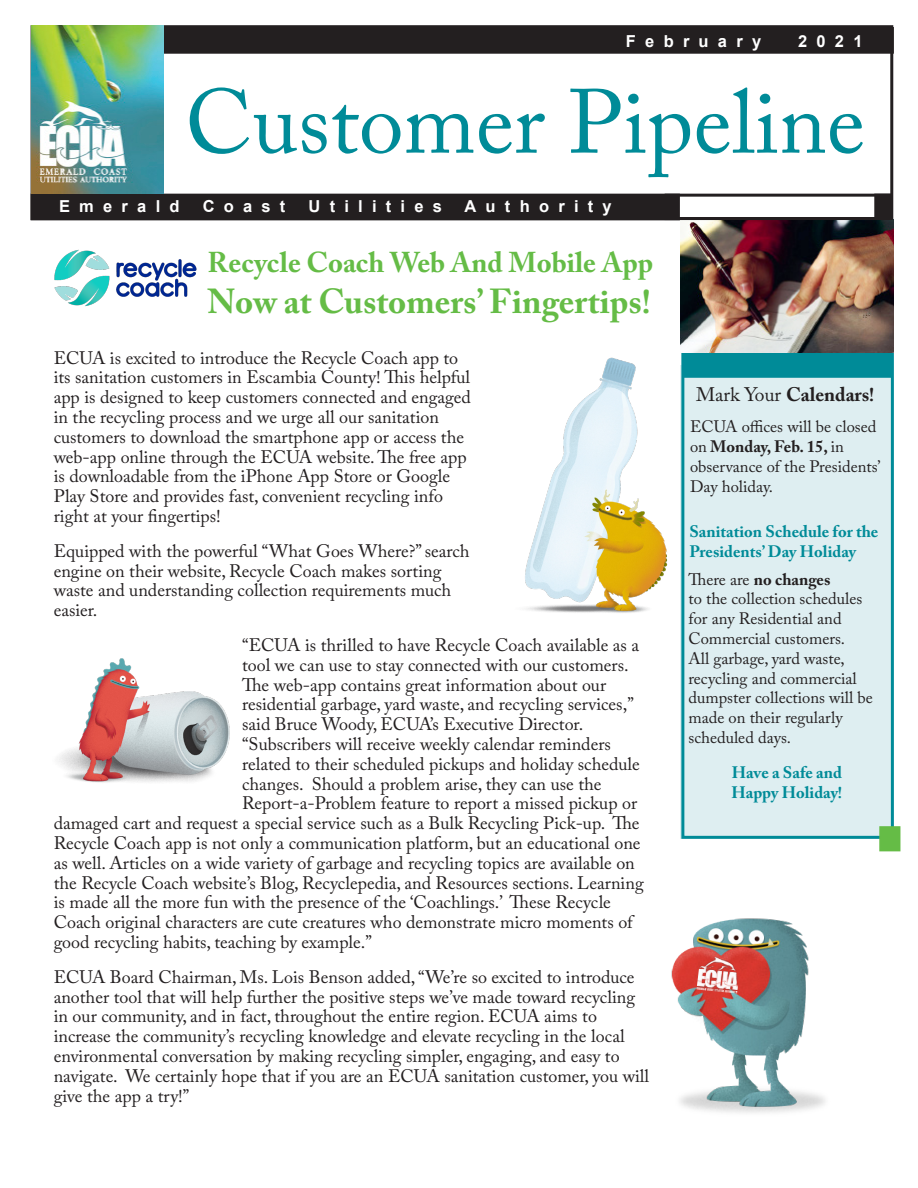
<style>
.page{position:relative;width:918px;height:1188px;background:#fff}
.page>*{position:absolute;margin:0;border:0;box-sizing:border-box;transform-origin:0 0}
.t1{font:90px "Adobe Caslon Pro";color:#008b98}
.t2{font:700 34.5px "Adobe Caslon Pro";color:#65bc46}
.t3{font:700 28.5px "Adobe Caslon Pro";color:#65bc46}
.t4{font:700 19.5px "Adobe Caslon Pro";color:#231f20}
.t5{font:18px/19.8px "Adobe Caslon Pro";color:#231f20}
.t6{font:16.5px/19.8px "Adobe Caslon Pro";color:#231f20}
.t7{font:700 16.5px/19.8px "Adobe Caslon Pro";color:#008b98}
.t8{font:700 16.5px "Arial";letter-spacing:.56em;color:#fff}
.s1{font-weight:400}
.s2{font-weight:700}
</style>
<div class="page">
<div style="left:680px;top:365px;width:210px;height:474px;background:#deeef1"></div>
<div style="left:681px;top:293px;width:213px;height:546px;border:3px solid #008b98"></div>
<div style="left:32px;top:195px;width:646px;height:24px;background:#231f20"></div>
<div style="left:31px;top:194px;width:649px;height:26px;border:3px solid #231f20"></div>
<div style="left:164px;top:28px;width:728px;height:24px;background:#231f20"></div>
<div style="left:162px;top:27px;width:732px;height:27px;border:3px solid #231f20"></div>
<div style="left:879px;top:826px;width:21px;height:25px;background:#65bc46;border:2px solid #65bc46"></div>
<div style="left:683px;top:353px;width:210px;height:25px;background:#008b98;border:2px solid #008b98"></div>
<div style="left:875px;top:194px;width:17px;height:156px;background:#231f20"></div>
<img style="left:680px;top:220px;width:213px;height:133px">
<div style="left:665px;top:194px;width:228px;height:26px;border:3px solid #231f20"></div>
<img style="left:31px;top:25px;width:133px;height:169px">
<img style="left:58px;top:658px;width:172px;height:125px">
<img style="left:525px;top:357px;width:143px;height:256px">
<img style="left:671px;top:918px;width:154px;height:195px">
<img style="left:697px;top:956px;width:44px;height:37px">
<img style="left:54px;top:249px;width:143px;height:58px">
<p class="t8" style="left:626px;top:29px;width:137px">February</p>
<p class="t8" style="left:798px;top:29px;width:66px">2021</p>
<p class="t1" style="left:185px;top:69px;width:681px">Customer Pipeline</p>
<p class="t8" style="left:59px;top:195px;width:122px">Emerald</p>
<p class="t8" style="left:203px;top:195px;width:84px">Coast</p>
<p class="t8" style="left:309px;top:195px;width:135px">Utilities</p>
<p class="t8" style="left:465px;top:195px;width:149px">Authority</p>
<p class="t3" style="left:208px;top:245px;width:447px">Recycle Coach Web And Mobile App</p>
<p class="t2" style="left:208px;top:281px;width:445px">Now at Customers’ Fingertips!</p>
<p class="t5" style="left:54px;top:348px;width:419px">ECUA is excited to introduce the Recycle Coach app to its sanitation customers in Escambia County! This helpful app is designed to keep customers connected and engaged in the recycling process and we urge all our sanitation customers to download the smartphone app or access the web-app online through the ECUA website. The free app is downloadable from the iPhone App Store or Google Play Store and provides fast, convenient recycling info right at your fingertips!</p>
<p class="t5" style="left:54px;top:541px;width:417px">Equipped with the powerful “What Goes Where?” search engine on their website, Recycle Coach makes sorting waste and understanding collection requirements much easier.</p>
<p class="t5" style="left:242px;top:635px;width:399px">“ECUA is thrilled to have Recycle Coach available as a</p>
<p class="t5" style="left:242px;top:655px;width:388px">tool we can use to stay connected with our customers.</p>
<p class="t5" style="left:242px;top:675px;width:366px">The web-app contains great information about our</p>
<p class="t5" style="left:242px;top:694px;width:393px">residential garbage, yard waste, and recycling services,”</p>
<p class="t5" style="left:242px;top:714px;width:343px">said Bruce Woody, ECUA’s Executive Director.</p>
<p class="t5" style="left:242px;top:734px;width:370px">“Subscribers will receive weekly calendar reminders</p>
<p class="t5" style="left:242px;top:754px;width:399px">related to their scheduled pickups and holiday schedule</p>
<p class="t5" style="left:242px;top:774px;width:361px">changes. Should a problem arise, they can use the</p>
<p class="t5" style="left:242px;top:793px;width:397px">Report-a-Problem feature to report a missed pickup or</p>
<p class="t5" style="left:54px;top:813px;width:587px">damaged cart and request a special service such as a Bulk Recycling Pick-up. The</p>
<p class="t5" style="left:54px;top:833px;width:588px">Recycle Coach app is not only a communication platform, but an educational one</p>
<p class="t5" style="left:54px;top:853px;width:583px">as well. Articles on a wide variety of garbage and recycling topics are available on</p>
<p class="t5" style="left:54px;top:873px;width:592px">the Recycle Coach website’s Blog, Recyclepedia, and Resources sections. Learning</p>
<p class="t5" style="left:54px;top:892px;width:559px">is made all the more fun with the presence of the ‘Coachlings.’ These Recycle</p>
<p class="t5" style="left:54px;top:912px;width:581px">Coach original characters are cute creatures who demonstrate micro moments of</p>
<p class="t5" style="left:54px;top:932px;width:320px">good recycling habits, teaching by example.”</p>
<p class="t5" style="left:54px;top:967px;width:597px">ECUA Board Chairman, Ms. Lois Benson added, “We’re so excited to introduce another tool that will help further the positive steps we’ve made toward recycling in our community, and in fact, throughout the entire region. ECUA aims to increase the community’s recycling knowledge and elevate recycling in the local environmental conversation by making recycling simpler, engaging, and easy to navigate. We certainly hope that if you are an ECUA sanitation customer, you will give the app a try!”</p>
<p class="t4" style="left:696px;top:383px;width:180px"><span class="s1">Mark Your</span> Calendars!</p>
<p class="t6" style="left:690px;top:417px;width:192px">ECUA offices will be closed on <span class="s2">Monday, Feb. 15,</span> in observance of the Presidents’<br>Day holiday.</p>
<p class="t7" style="left:689px;top:522px;width:190px">Sanitation Schedule for the<br>Presidents’ Day Holiday</p>
<p class="t6" style="left:688px;top:569px;width:175px">There are <span class="s2">no changes<br></span>to the collection schedules for any Residential and<br>Commercial customers.</p>
<p class="t6" style="left:688px;top:648px;width:186px">All garbage, yard waste, recycling and commercial dumpster collections will be made on their regularly</p>
<p class="t6" style="left:688px;top:727px;width:104px">scheduled days.</p>
<p class="t7" style="left:731px;top:762px;width:112px">Have a Safe and<br>Happy Holiday!</p>
</div>
